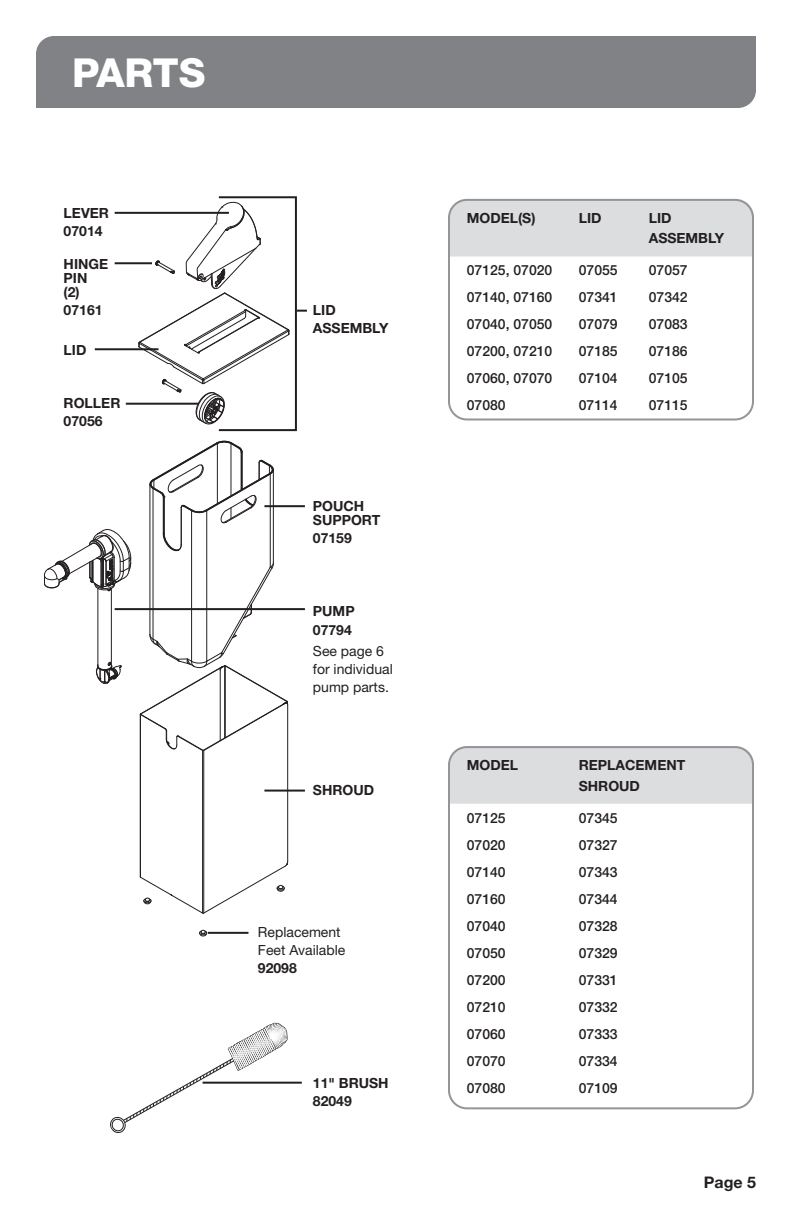
<style>
.page{position:relative;width:792px;height:1224px;background:#fff}
.page>*{position:absolute;margin:0;border:0;box-sizing:border-box;transform-origin:0 0}
.t1{font:800 40px "Helvetica Neue";letter-spacing:-.01em;color:#fff}
.t2{font:700 16px "Helvetica Neue";color:#231f20}
.t3{font:500 14px "Helvetica Neue";color:#231f20}
.t4{font:700 14px/18.4px "Helvetica Neue";color:#231f20}
.t5{font:14px/18px "Helvetica Neue";color:#231f20}
</style>
<div class="page">
<div style="left:36px;top:36px;width:720px;height:72px;background:#808285"></div>
<hr style="left:202px;top:750px;width:1px;height:163px;background:#231f20">
<hr style="left:203px;top:750px;width:1px;height:163px;background:#231f20">
<hr style="left:140px;top:714px;width:1px;height:163px;background:#231f20">
<hr style="left:287px;top:705px;width:1px;height:157px;background:#231f20">
<hr style="left:111px;top:588px;width:1px;height:78px;background:#231f20">
<hr style="left:97px;top:588px;width:1px;height:78px;background:#231f20">
<svg style="left:95px;top:661px;width:27px;height:23px"></svg>
<svg style="left:44px;top:529px;width:88px;height:63px"></svg>
<svg style="left:138px;top:201px;width:152px;height:224px"></svg>
<svg style="left:139px;top:440px;width:150px;height:312px"></svg>
<svg style="left:199px;top:929px;width:9px;height:8px"></svg>
<svg style="left:139px;top:861px;width:150px;height:53px"></svg>
<hr style="left:115px;top:212px;width:114px;height:2px;background:#231f20">
<hr style="left:95px;top:348px;width:64px;height:2px;background:#231f20">
<hr style="left:126px;top:403px;width:73px;height:2px;background:#231f20">
<hr style="left:264px;top:790px;width:41px;height:2px;background:#231f20">
<hr style="left:264px;top:505px;width:41px;height:2px;background:#231f20">
<svg style="left:297px;top:310px;width:10px;height:2px"></svg>
<hr style="left:208px;top:932px;width:40px;height:2px;background:#231f20">
<hr style="left:115px;top:262px;width:37px;height:2px;background:#231f20">
<hr style="left:115px;top:608px;width:190px;height:2px;background:#231f20">
<div style="left:451px;top:199px;width:303px;height:57px;background:#dcdddf"></div>
<div style="left:218px;top:196px;width:79px;height:235px;border:2px solid #231f20"></div>
<div style="left:448px;top:199px;width:306px;height:221px;border:2px solid #939598;border-radius:18px"></div>
<div style="left:451px;top:746px;width:303px;height:58px;background:#dcdddf"></div>
<div style="left:448px;top:746px;width:306px;height:363px;border:2px solid #939598;border-radius:18px"></div>
<hr style="left:203px;top:1082px;width:99px;height:2px;background:#231f20">
<svg style="left:110px;top:1022px;width:179px;height:111px"></svg>
<h1 class="t1" style="left:72px;top:49px;width:135px">PARTS</h1>
<p class="t4" style="left:64px;top:204px;width:47px">LEVER<br>07014</p>
<p class="t4" style="left:64px;top:256px;width:46px;line-height:14px">HINGE<br>PIN<br>(2)</p>
<p class="t4" style="left:64px;top:301px;width:40px">07161</p>
<p class="t4" style="left:64px;top:340px;width:24px">LID</p>
<p class="t4" style="left:64px;top:393px;width:58px">ROLLER<br>07056</p>
<p class="t4" style="left:313px;top:300px;width:77px">LID<br>ASSEMBLY</p>
<p class="t4" style="left:313px;top:499px;width:69px;line-height:14px">POUCH<br>SUPPORT</p>
<p class="t4" style="left:313px;top:529px;width:40px">07159</p>
<p class="t4" style="left:313px;top:602px;width:43px">PUMP<br>07794</p>
<p class="t5" style="left:313px;top:642px;width:81px">See page 6 for individual pump parts.</p>
<p class="t4" style="left:313px;top:780px;width:63px">SHROUD</p>
<p class="t5" style="left:258px;top:923px;width:89px">Replacement<br>Feet Available</p>
<p class="t4" style="left:258px;top:959px;width:40px">92098</p>
<p class="t4" style="left:313px;top:1073px;width:77px">11" BRUSH<br>82049</p>
<p class="t4" style="left:467px;top:209px;width:70px">MODEL(S)</p>
<p class="t4" style="left:579px;top:209px;width:24px">LID</p>
<p class="t4" style="left:649px;top:208px;width:77px;line-height:20.4px">LID<br>ASSEMBLY</p>
<p class="t3" style="left:467px;top:262px;width:87px">07125, 07020</p>
<p class="t3" style="left:579px;top:262px;width:40px">07055</p>
<p class="t3" style="left:649px;top:262px;width:40px">07057</p>
<p class="t3" style="left:467px;top:289px;width:87px">07140, 07160</p>
<p class="t3" style="left:579px;top:289px;width:40px">07341</p>
<p class="t3" style="left:649px;top:289px;width:40px">07342</p>
<p class="t3" style="left:467px;top:316px;width:87px">07040, 07050</p>
<p class="t3" style="left:579px;top:316px;width:40px">07079</p>
<p class="t3" style="left:649px;top:316px;width:40px">07083</p>
<p class="t3" style="left:467px;top:343px;width:87px">07200, 07210</p>
<p class="t3" style="left:579px;top:343px;width:40px">07185</p>
<p class="t3" style="left:649px;top:343px;width:40px">07186</p>
<p class="t3" style="left:467px;top:370px;width:87px">07060, 07070</p>
<p class="t3" style="left:579px;top:370px;width:40px">07104</p>
<p class="t3" style="left:649px;top:370px;width:40px">07105</p>
<p class="t3" style="left:467px;top:397px;width:40px">07080</p>
<p class="t3" style="left:579px;top:397px;width:40px">07114</p>
<p class="t3" style="left:649px;top:397px;width:40px">07115</p>
<p class="t4" style="left:467px;top:756px;width:53px">MODEL</p>
<p class="t4" style="left:579px;top:755px;width:108px;line-height:20.4px">REPLACEMENT<br>SHROUD</p>
<p class="t3" style="left:467px;top:809px;width:40px">07125</p>
<p class="t3" style="left:579px;top:809px;width:40px">07345</p>
<p class="t3" style="left:467px;top:836px;width:40px">07020</p>
<p class="t3" style="left:579px;top:836px;width:40px">07327</p>
<p class="t3" style="left:467px;top:863px;width:40px">07140</p>
<p class="t3" style="left:579px;top:863px;width:40px">07343</p>
<p class="t3" style="left:467px;top:890px;width:40px">07160</p>
<p class="t3" style="left:579px;top:890px;width:40px">07344</p>
<p class="t3" style="left:467px;top:917px;width:40px">07040</p>
<p class="t3" style="left:579px;top:917px;width:40px">07328</p>
<p class="t3" style="left:467px;top:944px;width:40px">07050</p>
<p class="t3" style="left:579px;top:944px;width:40px">07329</p>
<p class="t3" style="left:467px;top:971px;width:40px">07200</p>
<p class="t3" style="left:579px;top:971px;width:40px">07331</p>
<p class="t3" style="left:467px;top:998px;width:40px">07210</p>
<p class="t3" style="left:579px;top:998px;width:40px">07332</p>
<p class="t3" style="left:467px;top:1025px;width:40px">07060</p>
<p class="t3" style="left:579px;top:1025px;width:40px">07333</p>
<p class="t3" style="left:467px;top:1052px;width:40px">07070</p>
<p class="t3" style="left:579px;top:1052px;width:40px">07334</p>
<p class="t3" style="left:467px;top:1079px;width:40px">07080</p>
<p class="t3" style="left:579px;top:1079px;width:40px">07109</p>
<p class="t2" style="left:704px;top:1172px;width:54px">Page 5</p>
</div>
